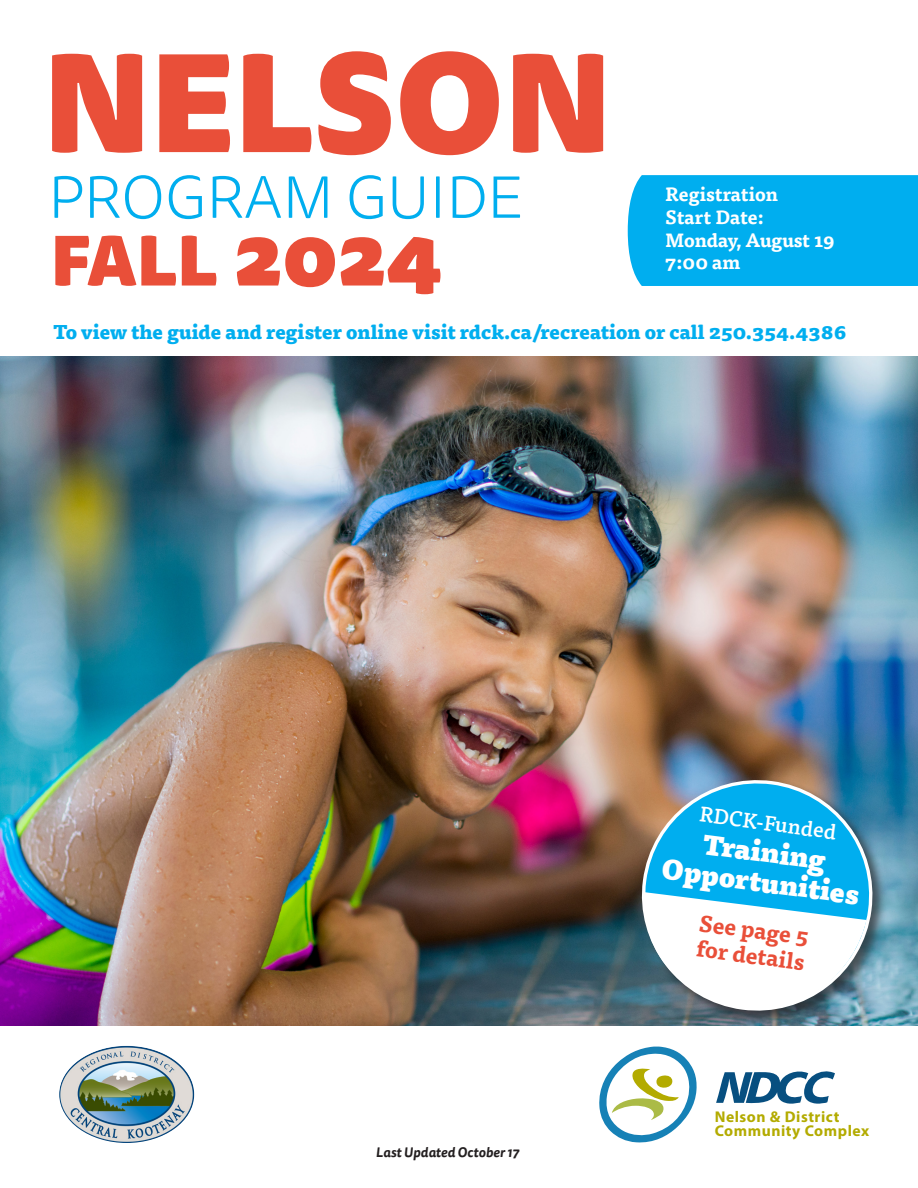
<style>
.page{position:relative;width:918px;height:1188px;background:#fff}
.page>*{position:absolute;margin:0;border:0;box-sizing:border-box;transform-origin:0 0}
.t1{font:900 134.55px "Tisa Sans Pro";color:#e94f39}
.t2{font:900 68.4px "Tisa Sans Pro";color:#e94f39}
.t3{font:300 60px "Tisa Sans Pro";color:#00aeef}
.LG_Program_Title{font:900 27px/29.8px "Tisa Pro";color:#fff;text-align:center}
.LG_Program_Title-2{font:700 22.5px/25.5px "Tisa Pro";color:#e94f39}
.LG_Program_Title-3{font:500 21px "Tisa Pro";color:#fff}
.t4{font:800 19.5px "Tisa Pro";color:#00aeef}
.body_serif{font:700 18.9px/23px "Tisa Pro";color:#fff}
.t5{font:700 15.6px/14.2px "Myriad Pro";letter-spacing:.035em;color:#b3ab00}
.no_class{font:italic 700 13.5px "Tisa Sans Pro";color:#231f20}
.s1{font-size:81.6px}
</style>
<div class="page">
<img style="left:0;top:356px;width:918px;height:670px">
<img style="left:59px;top:1046px;width:135px;height:97px">
<svg style="left:599px;top:1047px;width:98px;height:95px"></svg>
<svg style="left:716px;top:1071px;width:119px;height:33px"></svg>
<div style="left:640px;top:779px;width:247px;height:246px;background:#231f20;opacity:.65"></div>
<img style="left:633px;top:771px;width:249px;height:245px">
<svg style="left:640px;top:892px;width:226px;height:124px"></svg>
<div style="left:628px;top:175px;width:290px;height:111px;background:#00aeef"></div>
<p class="t1" style="left:44px;top:-5px;width:570px">NELSON</p>
<p class="t3" style="left:48px;top:158px;width:477px">PROGRAM GUIDE</p>
<p class="t2" style="left:51px;top:206px;width:393px">FALL <span class="s1">2024</span></p>
<p class="body_serif" style="left:665px;top:182px;width:171px">Registration<br>Start Date:<br>Monday, August 19<br>7:00 am</p>
<p class="t4" style="left:53px;top:316px;width:795px">To view the guide and register online visit rdck.ca/recreation or call 250.354.4386</p>
<p class="LG_Program_Title-3" style="left:702px;top:798px;width:139px;rotate:8deg">RDCK-Funded</p>
<p class="LG_Program_Title" style="left:668px;top:821px;width:201px;rotate:8deg">Training<br>Opportunities</p>
<p class="LG_Program_Title-2" style="left:701px;top:909px;width:112px;rotate:8deg">See page 5 for details</p>
<p class="no_class" style="left:376px;top:1142px;width:145px">Last Updated October 17</p>
<p class="t5" style="left:715px;top:1109px;width:156px">Nelson &amp; District<br>Community Complex</p>
</div>
